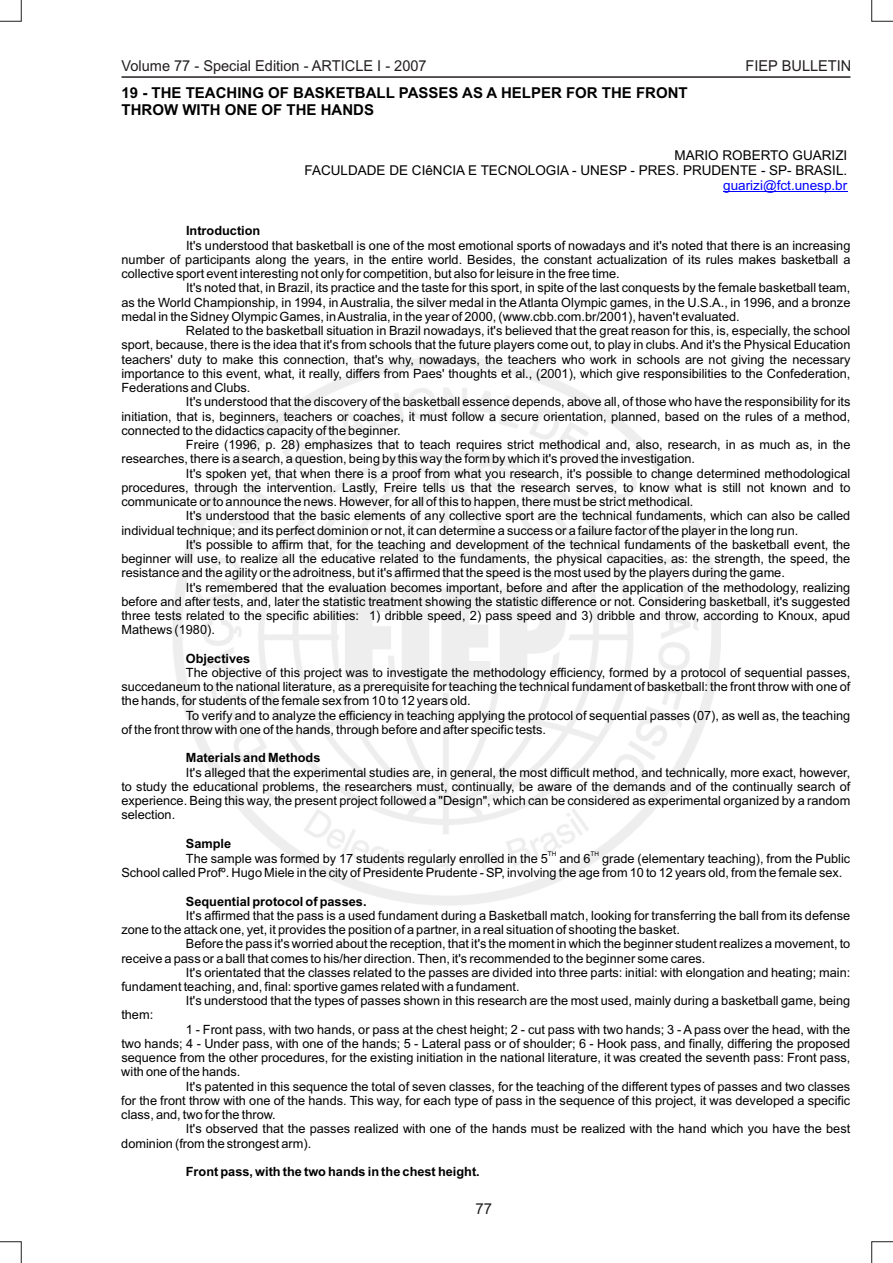
<style>
.page{position:relative;width:893px;height:1263px;background:#fff}
.page>*{position:absolute;margin:0;border:0;box-sizing:border-box;transform-origin:0 0}
.t1{font:700 15px/16.8px "Arial";color:#000}
.t2{font:15px "Arial";color:#231f20}
.t3{font:13.5px/15.1px "Arial";color:#000;text-align:right}
.t4{font:13.5px "Arial";color:#00f}
.t5{font:12.75px/14.2px "Arial";color:#000;text-align:justify}
.t6{font:700 12.75px "Arial";color:#000}
.t7{font:6.3px "Arial";color:#000}
</style>
<div class="page">
<svg style="left:871px;top:0;width:22px;height:22px"></svg>
<svg style="left:0;top:0;width:22px;height:22px"></svg>
<svg style="left:0;top:1241px;width:22px;height:22px"></svg>
<svg style="left:871px;top:1241px;width:22px;height:22px"></svg>
<hr style="left:723px;top:191px;width:124px;height:1px;background:#00f">
<hr style="left:121px;top:76px;width:729px;height:2px;background:#231f20">
<p class="t2" style="left:121px;top:60px;width:307px">Volume 77 - Special Edition - ARTICLE I - 2007</p>
<p class="t2" style="left:746px;top:60px;width:107px">FIEP BULLETIN</p>
<p class="t1" style="left:122px;top:86px;width:568px">19 - THE TEACHING OF BASKETBALL PASSES AS A HELPER FOR THE FRONT<br>THROW WITH ONE OF THE HANDS</p>
<p class="t3" style="left:305px;top:148px;width:544px">MARIO ROBERTO GUARIZI<br>FACULDADE DE CIêNCIA E TECNOLOGIA - UNESP - PRES. PRUDENTE - SP- BRASIL.</p>
<p class="t4" style="left:723px;top:180px;width:125px">guarizi@fct.unesp.br</p>
<p class="t6" style="left:186px;top:226px;width:76px">Introduction</p>
<p class="t5" style="left:186px;top:239px;width:666px">It's understood that basketball is one of the most emotional sports of nowadays and it's noted that there is an increasing</p>
<p class="t5" style="left:121px;top:253px;width:730px">number of participants along the years, in the entire world. Besides, the constant actualization of its rules makes basketball a</p>
<p class="t5" style="left:121px;top:268px;width:500px">collective sport event interesting not only for competition, but also for leisure in the free time.</p>
<p class="t5" style="left:186px;top:282px;width:666px">It's noted that, in Brazil, its practice and the taste for this sport, in spite of the last conquests by the female basketball team,</p>
<p class="t5" style="left:121px;top:296px;width:730px">as the World Championship, in 1994, in Australia, the silver medal in the Atlanta Olympic games, in the U.S.A., in 1996, and a bronze</p>
<p class="t5" style="left:121px;top:310px;width:620px">medal in the Sidney Olympic Games, in Australia, in the year of 2000, (www.cbb.com.br/2001), haven't evaluated.</p>
<p class="t5" style="left:186px;top:325px;width:666px">Related to the basketball situation in Brazil nowadays, it's believed that the great reason for this, is, especially, the school</p>
<p class="t5" style="left:121px;top:339px;width:730px">sport, because, there is the idea that it's from schools that the future players come out, to play in clubs. And it's the Physical Education</p>
<p class="t5" style="left:121px;top:353px;width:730px">teachers' duty to make this connection, that's why, nowadays, the teachers who work in schools are not giving the necessary</p>
<p class="t5" style="left:121px;top:367px;width:730px">importance to this event, what, it really, differs from Paes' thoughts et al., (2001), which give responsibilities to the Confederation,</p>
<p class="t5" style="left:121px;top:382px;width:130px">Federations and Clubs.</p>
<p class="t5" style="left:186px;top:396px;width:666px">It's understood that the discovery of the basketball essence depends, above all, of those who have the responsibility for its</p>
<p class="t5" style="left:121px;top:410px;width:730px">initiation, that is, beginners, teachers or coaches, it must follow a secure orientation, planned, based on the rules of a method,</p>
<p class="t5" style="left:121px;top:424px;width:281px">connected to the didactics capacity of the beginner.</p>
<p class="t5" style="left:186px;top:439px;width:666px">Freire (1996, p. 28) emphasizes that to teach requires strict methodical and, also, research, in as much as, in the</p>
<p class="t5" style="left:121px;top:453px;width:575px">researches, there is a search, a question, being by this way the form by which it's proved the investigation.</p>
<p class="t5" style="left:186px;top:467px;width:666px">It's spoken yet, that when there is a proof from what you research, it's possible to change determined methodological</p>
<p class="t5" style="left:121px;top:481px;width:730px">procedures, through the intervention. Lastly, Freire tells us that the research serves, to know what is still not known and to</p>
<p class="t5" style="left:121px;top:496px;width:573px">communicate or to announce the news. However, for all of this to happen, there must be strict methodical.</p>
<p class="t5" style="left:186px;top:510px;width:666px">It's understood that the basic elements of any collective sport are the technical fundaments, which can also be called</p>
<p class="t5" style="left:121px;top:524px;width:678px">individual technique; and its perfect dominion or not, it can determine a success or a failure factor of the player in the long run.</p>
<p class="t5" style="left:186px;top:538px;width:666px">It's possible to affirm that, for the teaching and development of the technical fundaments of the basketball event, the</p>
<p class="t5" style="left:121px;top:553px;width:730px">beginner will use, to realize all the educative related to the fundaments, the physical capacities, as: the strength, the speed, the</p>
<p class="t5" style="left:121px;top:567px;width:665px">resistance and the agility or the adroitness, but it's affirmed that the speed is the most used by the players during the game.</p>
<p class="t5" style="left:186px;top:581px;width:666px">It's remembered that the evaluation becomes important, before and after the application of the methodology, realizing</p>
<p class="t5" style="left:121px;top:595px;width:730px">before and after tests, and, later the statistic treatment showing the statistic difference or not. Considering basketball, it's suggested</p>
<p class="t5" style="left:121px;top:610px;width:730px">three tests related to the specific abilities: 1) dribble speed, 2) pass speed and 3) dribble and throw, according to Knoux, apud</p>
<p class="t5" style="left:121px;top:624px;width:95px">Mathews (1980).</p>
<p class="t6" style="left:186px;top:653px;width:66px">Objectives</p>
<p class="t5" style="left:186px;top:666px;width:666px">The objective of this project was to investigate the methodology efficiency, formed by a protocol of sequential passes,</p>
<p class="t5" style="left:121px;top:681px;width:730px">succedaneum to the national literature, as a prerequisite for teaching the technical fundament of basketball: the front throw with one of</p>
<p class="t5" style="left:121px;top:695px;width:351px">the hands, for students of the female sex from 10 to 12 years old.</p>
<p class="t5" style="left:186px;top:709px;width:666px">To verify and to analyze the efficiency in teaching applying the protocol of sequential passes (07), as well as, the teaching</p>
<p class="t5" style="left:121px;top:723px;width:426px">of the front throw with one of the hands, through before and after specific tests.</p>
<p class="t6" style="left:186px;top:753px;width:136px">Materials and Methods</p>
<p class="t5" style="left:121px;top:766px;width:730px;text-indent:65px">It's alleged that the experimental studies are, in general, the most difficult method, and technically, more exact, however, to study the educational problems, the researchers must, continually, be aware of the demands and of the continually search of experience. Being this way, the present project followed a "Design", which can be considered as experimental organized by a random selection.</p>
<p class="t6" style="left:186px;top:839px;width:47px">Sample</p>
<p class="t7" style="left:548px;top:852px;width:10px">TH</p>
<p class="t7" style="left:591px;top:852px;width:10px">TH</p>
<p class="t5" style="left:121px;top:852px;width:730px;text-indent:64px">The sample was formed by 17 students regularly enrolled in the 5 and 6 grade (elementary teaching), from the Public<br>School called Profº. Hugo Miele in the city of Presidente Prudente - SP, involving the age from 10 to 12 years old, from the female sex.</p>
<p class="t6" style="left:186px;top:896px;width:182px">Sequential protocol of passes.</p>
<p class="t5" style="left:186px;top:909px;width:666px">It's affirmed that the pass is a used fundament during a Basketball match, looking for transferring the ball from its defense</p>
<p class="t5" style="left:121px;top:923px;width:560px">zone to the attack one, yet, it provides the position of a partner, in a real situation of shooting the basket.</p>
<p class="t5" style="left:186px;top:938px;width:666px">Before the pass it's worried about the reception, that it's the moment in which the beginner student realizes a movement, to</p>
<p class="t5" style="left:121px;top:952px;width:586px">receive a pass or a ball that comes to his/her direction. Then, it's recommended to the beginner some cares.</p>
<p class="t5" style="left:186px;top:966px;width:666px">It's orientated that the classes related to the passes are divided into three parts: initial: with elongation and heating; main:</p>
<p class="t5" style="left:121px;top:980px;width:400px">fundament teaching, and, final: sportive games related with a fundament.</p>
<p class="t5" style="left:186px;top:995px;width:666px">It's understood that the types of passes shown in this research are the most used, mainly during a basketball game, being</p>
<p class="t5" style="left:121px;top:1009px;width:33px">them:</p>
<p class="t5" style="left:186px;top:1023px;width:666px">1 - Front pass, with two hands, or pass at the chest height; 2 - cut pass with two hands; 3 - A pass over the head, with the</p>
<p class="t5" style="left:121px;top:1037px;width:730px">two hands; 4 - Under pass, with one of the hands; 5 - Lateral pass or of shoulder; 6 - Hook pass, and finally, differing the proposed</p>
<p class="t5" style="left:121px;top:1052px;width:730px">sequence from the other procedures, for the existing initiation in the national literature, it was created the seventh pass: Front pass,</p>
<p class="t5" style="left:121px;top:1066px;width:121px">with one of the hands.</p>
<p class="t5" style="left:186px;top:1080px;width:666px">It's patented in this sequence the total of seven classes, for the teaching of the different types of passes and two classes</p>
<p class="t5" style="left:121px;top:1094px;width:730px">for the front throw with one of the hands. This way, for each type of pass in the sequence of this project, it was developed a specific</p>
<p class="t5" style="left:121px;top:1109px;width:156px">class, and, two for the throw.</p>
<p class="t5" style="left:186px;top:1123px;width:666px">It's observed that the passes realized with one of the hands must be realized with the hand which you have the best</p>
<p class="t5" style="left:121px;top:1137px;width:191px">dominion (from the strongest arm).</p>
<p class="t6" style="left:186px;top:1167px;width:295px">Front pass, with the two hands in the chest height.</p>
<p class="t2" style="left:476px;top:1203px;width:18px">77</p>
</div>
